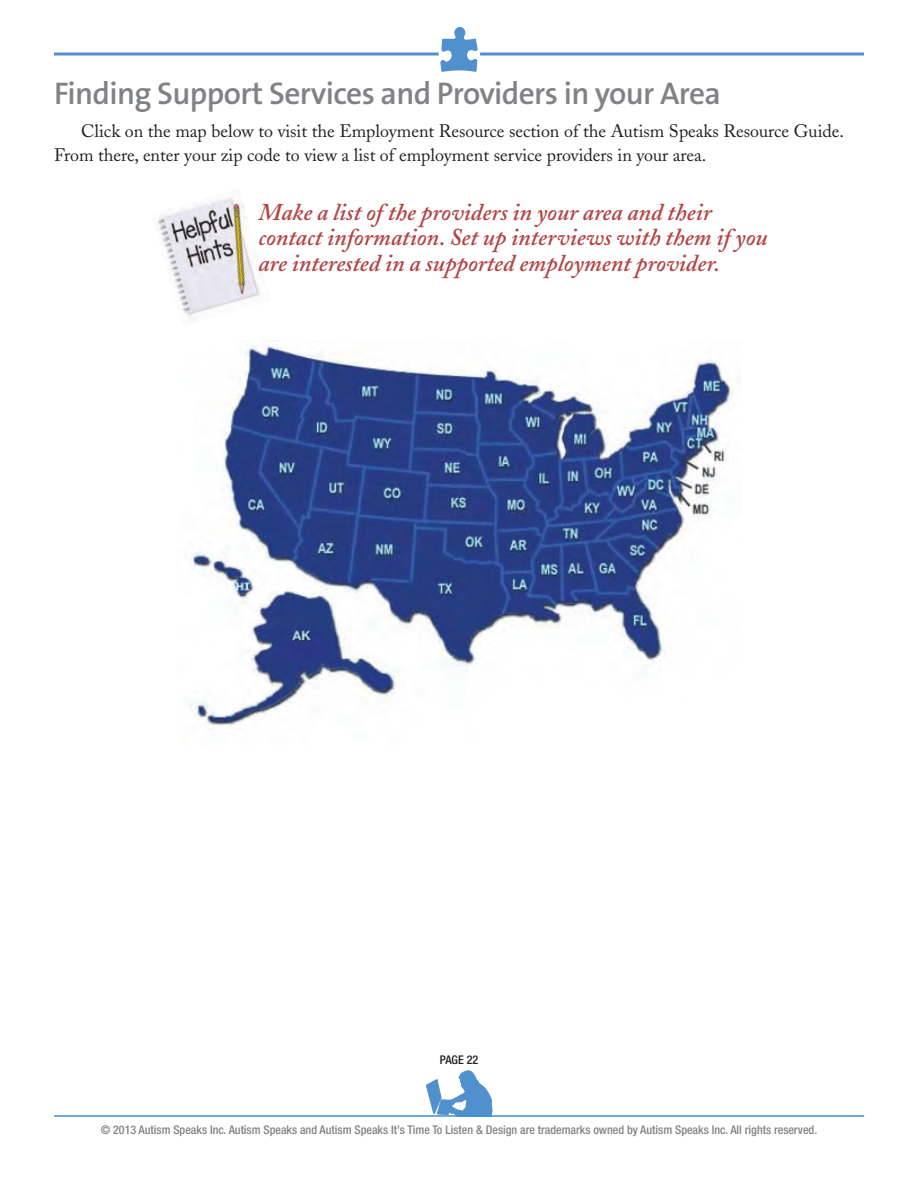
<style>
.page{position:relative;width:918px;height:1188px;background:#fff}
.page>*{position:absolute;margin:0;border:0;box-sizing:border-box;transform-origin:0 0}
.t1{font:600 31.5px "The Sans B6";letter-spacing:-.02em;color:#808285}
.t2{font:italic 600 24px/25.5px "Adobe Caslon";color:#b24445}
.t3{font:18px/24px "Adobe Caslon";color:#231f20}
.t4{font:500 condensed 12px "Helvetica Neue";color:#808285}
.t5{font:500 condensed 12px "Helvetica Neue";color:#231f20}
</style>
<div class="page">
<svg style="left:440px;top:27px;width:38px;height:45px"></svg>
<svg style="left:54px;top:52px;width:385px;height:4px;background:#7babd8"></svg>
<svg style="left:480px;top:52px;width:384px;height:4px;background:#7babd8"></svg>
<svg style="left:426px;top:1071px;width:66px;height:44px"></svg>
<hr style="left:54px;top:1115px;width:810px;height:2px;background:#3f90cd">
<img style="left:185px;top:346px;width:548px;height:383px">
<img style="left:157px;top:197px;width:104px;height:126px">
<h1 class="t1" style="left:54px;top:77px;width:669px">Finding Support Services and Providers in your Area</h1>
<p class="t3" style="left:54px;top:121px;width:792px;text-indent:27px">Click on the map below to visit the Employment Resource section of the Autism Speaks Resource Guide.<br>From there, enter your zip code to view a list of employment service providers in your area.</p>
<h2 class="t2" style="left:258px;top:203px;width:511px">Make a list of the providers in your area and their contact information. Set up interviews with them if you are interested in a supported employment provider.</h2>
<p class="t5" style="left:440px;top:1055px;width:40px">PAGE 22</p>
<p class="t4" style="left:101px;top:1125px;width:718px">© 2013 Autism Speaks Inc. Autism Speaks and Autism Speaks It’s Time To Listen &amp; Design are trademarks owned by Autism Speaks Inc. All rights reserved.</p>
</div>
